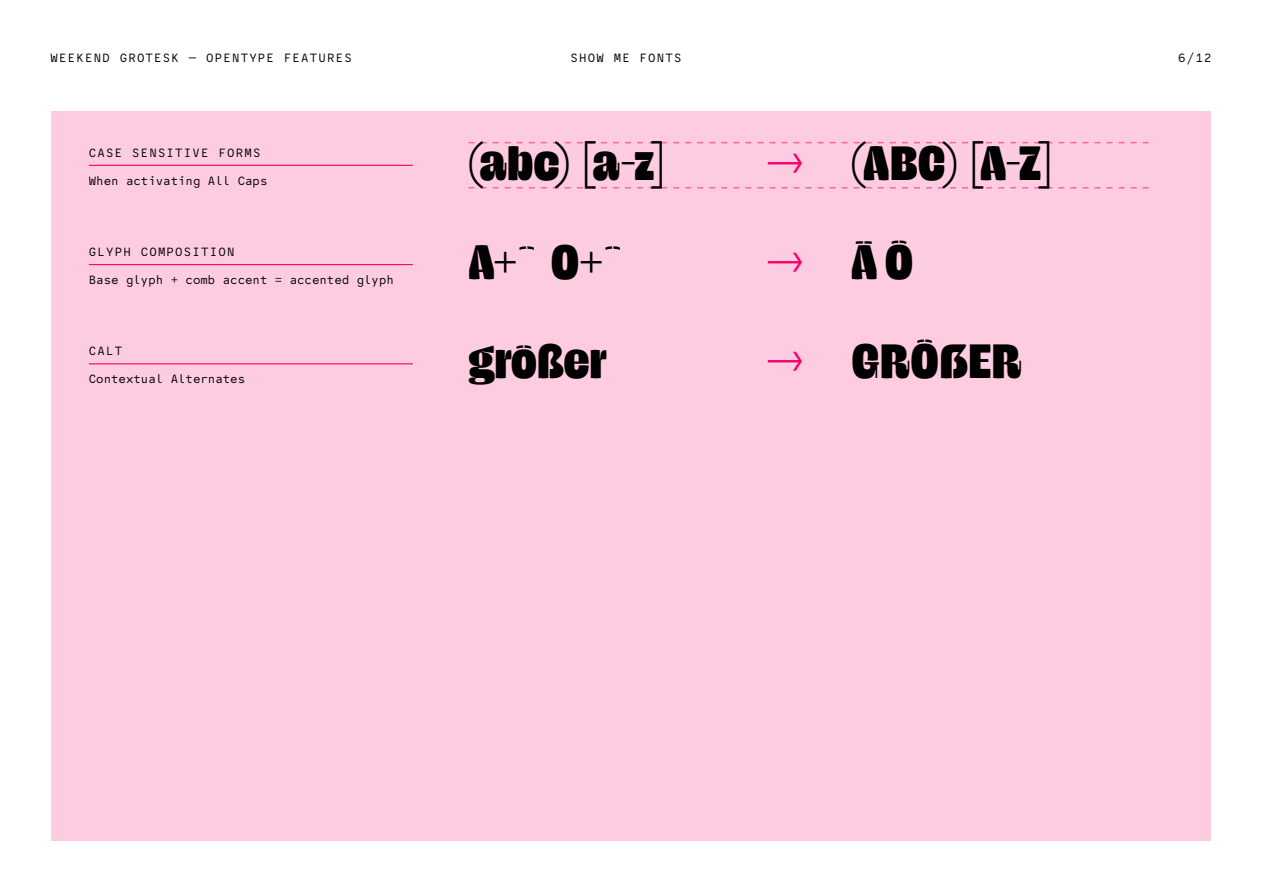
<style>
.page{position:relative;width:1263px;height:893px;background:#fff}
.page>*{position:absolute;margin:0;border:0;box-sizing:border-box;transform-origin:0 0}
.t1{font:900 48px "Weekend Grotesk";color:#000}
.t2{font:12px "Petrosian Mono";letter-spacing:.1em;color:#000}
.t3{font:12px "Petrosian Mono";color:#000}
.s1{font-weight:400;color:#f8006b}
</style>
<div class="page">
<div style="left:51px;top:111px;width:1160px;height:730px;background:#fecce1"></div>
<hr style="left:89px;top:165px;width:324px;height:1px;background:#f8006b">
<hr style="left:89px;top:264px;width:324px;height:1px;background:#f8006b">
<hr style="left:89px;top:363px;width:324px;height:1px;background:#f8006b">
<svg style="left:468px;top:142px;width:680px;height:1px"></svg>
<svg style="left:468px;top:187px;width:680px;height:1px"></svg>
<p class="t2" style="left:51px;top:50px;width:303px">WEEKEND GROTESK — OPENTYPE FEATURES</p>
<p class="t2" style="left:570px;top:50px;width:113px">SHOW ME FONTS</p>
<p class="t2" style="left:1178px;top:50px;width:35px">6/12</p>
<p class="t2" style="left:89px;top:145px;width:173px">CASE SENSITIVE FORMS</p>
<p class="t3" style="left:89px;top:173px;width:180px">When activating All Caps</p>
<p class="t2" style="left:89px;top:244px;width:147px">GLYPH COMPOSITION</p>
<p class="t3" style="left:89px;top:272px;width:307px">Base glyph + comb accent = accented glyph</p>
<p class="t2" style="left:89px;top:343px;width:35px">CALT</p>
<p class="t3" style="left:89px;top:371px;width:158px">Contextual Alternates</p>
<h1 class="t1" style="left:468px;top:135px;width:197px">(abc) [a-z]</h1>
<h1 class="t1" style="left:765px;top:135px;width:287px"><span class="s1">→</span> (ABC) [A-Z]</h1>
<h1 class="t1" style="left:468px;top:234px;width:153px">A+̈ O+̈</h1>
<h1 class="t1" style="left:765px;top:234px;width:149px"><span class="s1">→</span> Ä Ö</h1>
<h1 class="t1" style="left:468px;top:333px;width:140px">größer</h1>
<h1 class="t1" style="left:765px;top:333px;width:258px"><span class="s1">→</span> GRÖẞER</h1>
</div>
